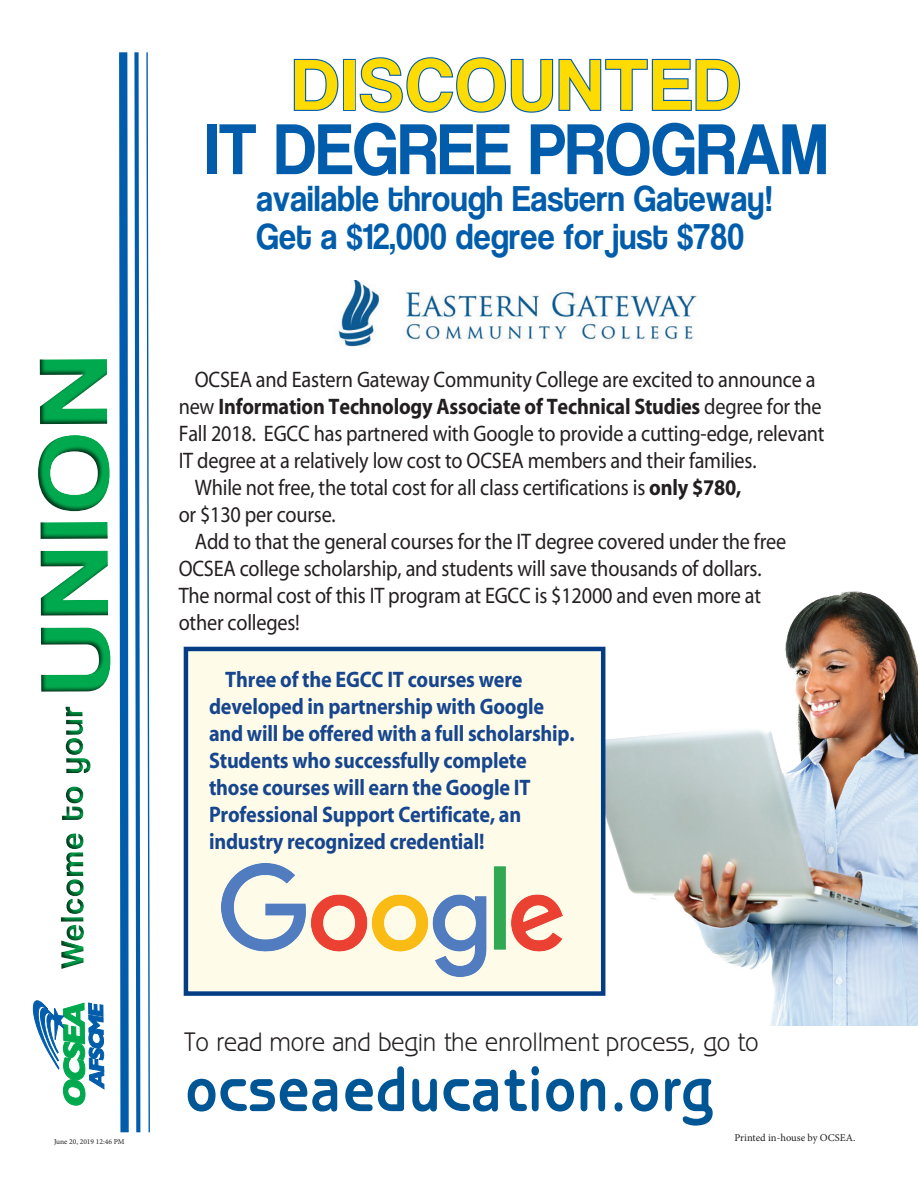
<style>
.page{position:relative;width:918px;height:1188px;background:#fff}
.page>*{position:absolute;margin:0;border:0;box-sizing:border-box;transform-origin:0 0}
.PEQ_body_copy{font:75px "Coolvetica Rg";letter-spacing:.015em;color:#015dab;scale:.9 1}
.PEQ_body_copy-2{font:75px "Coolvetica Rg";letter-spacing:.055em;color:#ffdc01}
.PEQ_body_copy-3{font:700 63px "Benguiat Gothic";letter-spacing:.02em;color:#005595;scale:.9 1}
.PEQ_body_copy-4{font:37.5px "Coolvetica Rg";letter-spacing:.015em;color:#015dab;scale:.9 1}
.PEQ_body_copy-5{font:27px "Benguiat Gothic";letter-spacing:-.01em;color:#231f20;scale:.9 1}
.PEQ_body_copy-6{font:22.5px/27px "Myriad";letter-spacing:-.01em;color:#231f20;scale:.9 1}
.PEQ_body_copy-7{font:700 22.5px/27px "Myriad";letter-spacing:-.01em;color:#17468e;scale:.9 1}
.t1{font:10.5px "Minion Pro";letter-spacing:-.005em;color:#231f20}
.t2{font:7.5px "Minion Pro";color:#231f20}
.s1{font-weight:700}
</style>
<div class="page">
<img style="left:587px;top:591px;width:331px;height:435px">
<svg style="left:32px;top:52px;width:118px;height:1081px"></svg>
<img style="left:338px;top:280px;width:359px;height:67px">
<div style="left:184px;top:647px;width:421px;height:349px;background:#fefce9;border:4px solid #053d85"></div>
<img style="left:222px;top:863px;width:341px;height:113px">
<svg style="left:293px;top:58px;width:46px;height:53px"></svg>
<div style="left:343px;top:59px;width:13px;height:52px;border:2px solid #015dab"></div>
<svg style="left:359px;top:57px;width:382px;height:56px"></svg>
<p class="PEQ_body_copy-2" style="left:293px;top:41px;width:448px">DISCOUNTED</p>
<p class="PEQ_body_copy" style="left:206px;top:105px;width:692px">IT DEGREE PROGRAM</p>
<p class="PEQ_body_copy-4" style="left:256px;top:177px;width:575px">available through Eastern Gateway!</p>
<p class="PEQ_body_copy-4" style="left:256px;top:214px;width:543px">Get a $12,000 degree for just $780</p>
<p class="PEQ_body_copy-6" style="left:179px;top:367px;width:719px;text-indent:16px">OCSEA and Eastern Gateway Community College are excited to announce a new <span class="s1">Information Technology Associate of Technical Studies</span> degree for the Fall 2018. EGCC has partnered with Google to provide a cutting-edge, relevant IT degree at a relatively low cost to OCSEA members and their families.</p>
<p class="PEQ_body_copy-6" style="left:179px;top:475px;width:627px;text-indent:16px">While not free, the total cost for all class certifications is <span class="s1">only $780, </span>or $130 per course.</p>
<p class="PEQ_body_copy-6" style="left:179px;top:529px;width:676px;text-indent:16px">Add to that the general courses for the IT degree covered under the free OCSEA college scholarship, and students will save thousands of dollars.<br>The normal cost of this IT program at EGCC is $12000 and even more at other colleges!</p>
<p class="PEQ_body_copy-7" style="left:209px;top:667px;width:408px;text-indent:16px">Three of the EGCC IT courses were developed in partnership with Google and will be offered with a full scholarship.<br>Students who successfully complete those courses will earn the Google IT Professional Support Certificate, an industry recognized credential!</p>
<p class="PEQ_body_copy-5" style="left:184px;top:1026px;width:640px">To read more and begin the enrollment process, go to</p>
<p class="PEQ_body_copy-3" style="left:186px;top:1053px;width:587px">ocseaeducation.org</p>
<p class="t2" style="left:54px;top:1136px;width:72px">June 20, 2019 12:46 PM</p>
<p class="t1" style="left:734px;top:1130px;width:123px">Printed in-house by OCSEA.</p>
</div>
